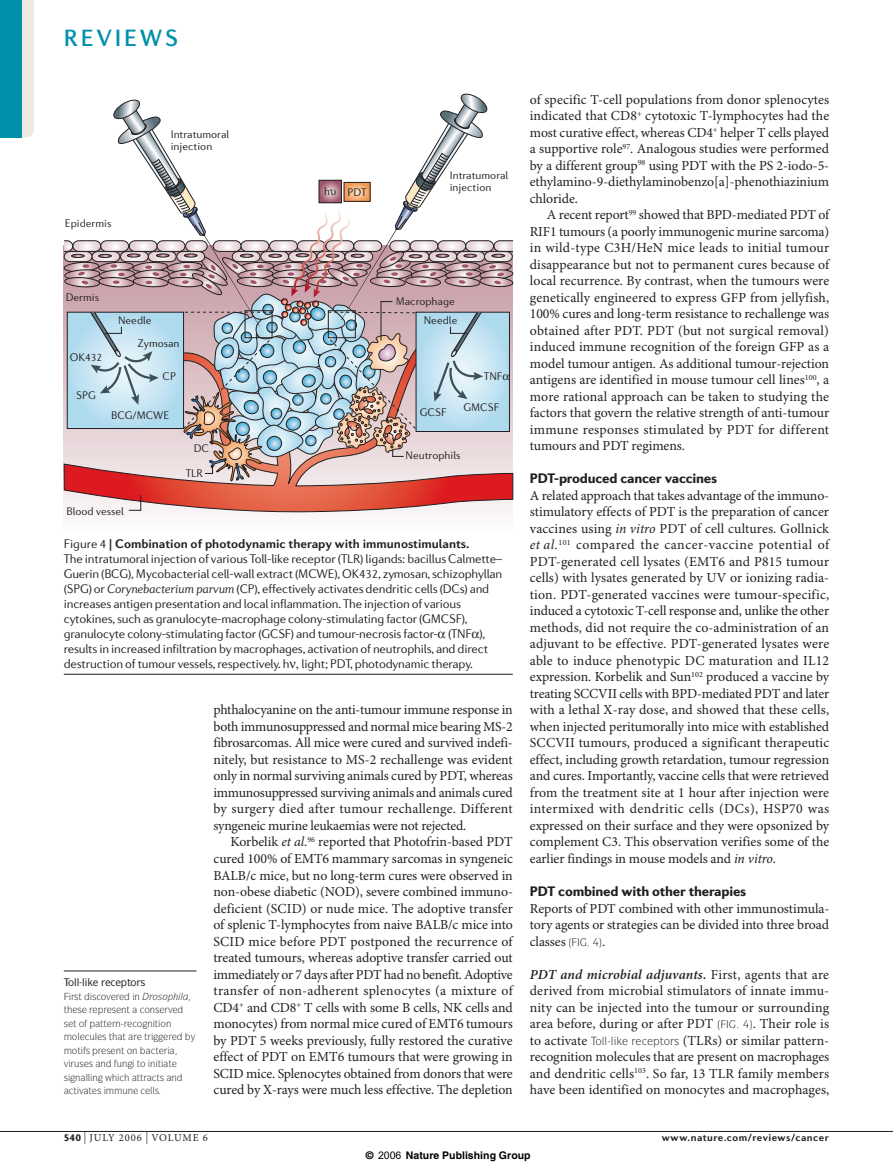
<style>
.page{position:relative;width:893px;height:1174px;background:#fff}
.page>*{position:absolute;margin:0;border:0;box-sizing:border-box;transform-origin:0 0}
.t1{font:500 24px "Diverda Sans LT Std";letter-spacing:.115em;color:#0090ab}
.t2{font:900 14.1px "Diverda Sans LT Std";letter-spacing:-.015em;color:#231f20}
.t3{font:13.8px/16.5px "Minion Pro";letter-spacing:-.005em;color:#231f20;text-align:justify}
.t4{font:300 12.75px/15px "Diverda Sans LT Std";letter-spacing:-.015em;color:#231f20}
.t5{font:300 11.25px/12px "Diverda Sans LT Std";color:#231f20}
.t6{font:700 10.5px "Diverda Sans LT Std";letter-spacing:.045em;color:#231f20}
.t7{font:700 10.5px "Helvetica";color:#000}
.t8{font:10.5px "Minion Pro";letter-spacing:.08em;color:#231f20}
.t9{font:500 10.5px "ITC Symbol Std";color:#231f20}
.t10{font:9.75px "ITC Symbol Std";color:#231f20}
.t11{font:italic 9.75px "ITC Symbol Std";color:#231f20}
.s1{font-weight:700}
.s2{font-style:italic}
.s3{font-weight:600;font-style:italic}
.s4{font-family:"Diverda Sans LT Std";font-weight:900}
.s5{font-size:12px}
.s6{font-family:"Arial";font-weight:400}
</style>
<div class="page">
<div style="left:64px;top:245px;width:449px;height:290px;background:#fbf9fa"></div>
<svg style="left:64px;top:481px;width:449px;height:32px"></svg>
<svg style="left:128px;top:495px;width:13px;height:15px"></svg>
<hr style="left:0;top:1131px;width:893px;height:1px;background:#231f20">
<hr style="left:64px;top:970px;width:132px;height:1px;background:#231f20">
<hr style="left:64px;top:674px;width:449px;height:1px;background:#231f20">
<svg style="left:21px;top:0;width:13px;height:138px;background:#dae2da"></svg>
<div style="left:0;top:0;width:21px;height:138px;background:#0090ab"></div>
<svg style="left:64px;top:94px;width:449px;height:387px"></svg>
<h1 class="t1" style="left:64px;top:29px;width:116px">REVIEWS</h1>
<p class="t5" style="left:65px;top:218px;width:48px">Epidermis</p>
<p class="t5" style="left:171px;top:129px;width:60px">Intratumoral injection</p>
<p class="t5" style="left:324px;top:185px;width:7px">h</p>
<p class="t5" style="left:347px;top:187px;width:21px">PDT</p>
<p class="t5" style="left:450px;top:170px;width:60px">Intratumoral injection</p>
<p class="t5" style="left:66px;top:292px;width:35px">Dermis</p>
<p class="t5" style="left:396px;top:296px;width:61px">Macrophage</p>
<p class="t5" style="left:118px;top:315px;width:35px">Needle</p>
<p class="t5" style="left:424px;top:315px;width:35px">Needle</p>
<p class="t5" style="left:137px;top:338px;width:44px">Zymosan</p>
<p class="t5" style="left:70px;top:352px;width:34px">OK432</p>
<p class="t5" style="left:76px;top:390px;width:21px">SPG</p>
<p class="t5" style="left:163px;top:371px;width:15px">CP</p>
<p class="t5" style="left:111px;top:410px;width:60px">BCG/MCWE</p>
<p class="t5" style="left:420px;top:407px;width:28px">GCSF</p>
<p class="t5" style="left:484px;top:371px;width:20px">TNF</p>
<p class="t5" style="left:463px;top:402px;width:37px">GMCSF</p>
<p class="t5" style="left:194px;top:443px;width:17px">DC</p>
<p class="t5" style="left:186px;top:468px;width:19px">TLR</p>
<p class="t5" style="left:406px;top:450px;width:56px">Neutrophils</p>
<p class="t5" style="left:67px;top:506px;width:59px">Blood vessel</p>
<p class="t4" style="left:64px;top:536px;width:440px">Figure 4 <span class="s1">| Combination of photodynamic therapy with immunostimulants.<br></span>The intratumoral injection of various Toll-like receptor (TLR) ligands: bacillus Calmette– Guerin (BCG), Mycobacterial cell-wall extract (MCWE), OK432, zymosan, schizophyllan (SPG) or <span class="s2">Corynebacterium parvum</span> (CP), effectively activates dendritic cells (DCs) and increases antigen presentation and local inflammation. The injection of various cytokines, such as granulocyte-macrophage colony-stimulating factor (GMCSF), granulocyte colony-stimulating factor (GCSF) and tumour-necrosis factor- (TNF ), results in increased infiltration by macrophages, activation of neutrophils, and direct destruction of tumour vessels, respectively. h light; PDT, photodynamic therapy.</p>
<p class="t9" style="left:68px;top:978px;width:18px">□●● ●</p>
<p class="t9" style="left:127px;top:978px;width:20px">▼□ ▲</p>
<p class="t10" style="left:74px;top:992px;width:38px">▲▼ ▲ □❖</p>
<p class="t10" style="left:135px;top:992px;width:35px">■ □▲□</p>
<p class="t11" style="left:180px;top:992px;width:4px">●</p>
<p class="t10" style="left:112px;top:1005px;width:20px">▲ ■▼</p>
<p class="t10" style="left:144px;top:1005px;width:30px">□■▲ ❖</p>
<p class="t10" style="left:64px;top:1019px;width:22px">▲ ▼ □</p>
<p class="t10" style="left:100px;top:1019px;width:22px">▼▼ ■</p>
<p class="t10" style="left:137px;top:1019px;width:36px">□ ■▼□■</p>
<p class="t10" style="left:72px;top:1032px;width:55px">□● ◆●▲ ▼ ▼</p>
<p class="t10" style="left:72px;top:1046px;width:20px">□▼ ▲</p>
<p class="t10" style="left:106px;top:1046px;width:33px">▲ ■▼ □■</p>
<p class="t10" style="left:64px;top:1059px;width:110px">❖ ◆▲ ▲ ■ ◆■ ▼□ ■▼ ▼</p>
<p class="t10" style="left:64px;top:1073px;width:36px">▲ ■●●■</p>
<p class="t10" style="left:157px;top:1073px;width:22px">▼▲ ■</p>
<p class="t10" style="left:74px;top:1086px;width:29px">▼❖▼▲</p>
<p class="t10" style="left:150px;top:1086px;width:10px">●●▲</p>
<p class="t3" style="left:213px;top:703px;width:301px">phthalocyanine on the anti-tumour immune response in both immunosuppressed and normal mice bearing MS-2 fibrosarcomas. All mice were cured and survived indefi&shy;nitely, but resistance to MS-2 rechallenge was evident only in normal surviving animals cured by PDT, whereas immunosuppressed surviving animals and animals cured by surgery died after tumour rechallenge. Different syngeneic murine leukaemias were not rejected.</p>
<p class="t3" style="left:213px;top:835px;width:301px;text-indent:17px">Korbelik <span class="s2">et al</span>.<sup>96</sup> reported that Photofrin-based PDT cured 100% of EMT6 mammary sarcomas in syngeneic BALB/c mice, but no long-term cures were observed in non-obese diabetic (NOD), severe combined immuno&shy;deficient (SCID) or nude mice. The adoptive transfer of splenic T-lymphocytes from naive BALB/c mice into SCID mice before PDT postponed the recurrence of treated tumours, whereas adoptive transfer carried out immediately or 7 days after PDT had no benefit. Adoptive transfer of non-adherent splenocytes (a mixture of CD4<sup>+</sup> and CD8<sup>+</sup> T cells with some B cells, NK cells and monocytes) from normal mice cured of EMT6 tumours by PDT 5 weeks previously, fully restored the curative effect of PDT on EMT6 tumours that were growing in SCID mice. Splenocytes obtained from donors that were cured by X-rays were much less effective. The depletion</p>
<p class="t3" style="left:530px;top:92px;width:301px">of specific T-cell populations from donor splenocytes indicated that CD8<sup>+</sup> cytotoxic T-lymphocytes had the most curative effect, whereas CD4<sup>+</sup> helper T cells played a supportive role<sup>97</sup>. Analogous studies were performed by a different group<sup>98</sup> using PDT with the PS 2-iodo-5- ethylamino-9-diethylaminobenzo[a]-phenothiazinium chloride.</p>
<p class="t3" style="left:530px;top:208px;width:301px;text-indent:17px">A recent report<sup>99</sup> showed that BPD-mediated PDT of RIF1 tumours (a poorly immunogenic murine sarcoma) in wild-type C3H/HeN mice leads to initial tumour disappearance but not to permanent cures because of local recurrence. By contrast, when the tumours were genetically engineered to express GFP from jellyfish, 100% cures and long-term resistance to rechallenge was obtained after PDT. PDT (but not surgical removal) induced immune recognition of the foreign GFP as a model tumour antigen. As additional tumour-rejection antigens are identified in mouse tumour cell lines<sup>100</sup>, a more rational approach can be taken to studying the factors that govern the relative strength of anti-tumour immune responses stimulated by PDT for different tumours and PDT regimens.</p>
<p class="t2" style="left:530px;top:473px;width:189px">PDT-produced cancer vaccines</p>
<p class="t3" style="left:530px;top:488px;width:301px">A related approach that takes advantage of the immuno&shy;stimulatory effects of PDT is the preparation of cancer vaccines using <span class="s2">in vitro</span> PDT of cell cultures. Gollnick <span class="s2">et al.</span><sup>101</sup> compared the cancer-vaccine potential of PDT-generated cell lysates (EMT6 and P815 tumour cells) with lysates generated by UV or ionizing radia&shy;tion. PDT-generated vaccines were tumour-specific, induced a cytotoxic T-cell response and, unlike the other methods, did not require the co-administration of an adjuvant to be effective. PDT-generated lysates were able to induce phenotypic DC maturation and IL12 expression. Korbelik and Sun<sup>102</sup> produced a vaccine by treating SCCVII cells with BPD-mediated PDT and later with a lethal X-ray dose, and showed that these cells, when injected peritumorally into mice with established SCCVII tumours, produced a significant therapeutic effect, including growth retardation, tumour regression and cures. Importantly, vaccine cells that were retrieved from the treatment site at 1 hour after injection were intermixed with dendritic cells (DCs), HSP70 was expressed on their surface and they were opsonized by complement C3. This observation verifies some of the earlier findings in mouse models and <span class="s2">in vitro</span>.</p>
<p class="t2" style="left:530px;top:886px;width:218px">PDT combined with other therapies</p>
<p class="t3" style="left:530px;top:901px;width:301px">Reports of PDT combined with other immunostimula&shy;tory agents or strategies can be divided into three broad classes</p>
<p class="t3" style="left:593px;top:934px;width:14px">✔ .</p>
<p class="t3" style="left:530px;top:967px;width:301px"><span class="s3">PDT and microbial adjuvants.</span> First, agents that are derived from microbial stimulators of innate immu&shy;nity can be injected into the tumour or surrounding area before, during or after PDT</p>
<p class="t3" style="left:743px;top:1016px;width:88px">✔ . Their role is</p>
<p class="t3" style="left:530px;top:1033px;width:301px;text-indent:130px">▼□ ▲ (TLRs) or similar pattern&shy;recognition molecules that are present on macrophages and dendritic cells<sup>103</sup>. So far, 13 TLR family members have been identified on monocytes and macrophages,</p>
<p class="t3" style="left:530px;top:1033px;width:85px">to activate □●● ●</p>
<p class="t8" style="left:64px;top:1133px;width:146px"><span class="s4">540</span> <span class="s5">|</span> JULY 2006 <span class="s5">|</span> VOLUME 6</p>
<p class="t6" style="left:662px;top:1133px;width:169px">www.nature.com/reviews/cancer</p>
<p class="t7" style="left:366px;top:1148px;width:166px">© <span class="s6">2006</span> Nature Publishing Group</p>
</div>
